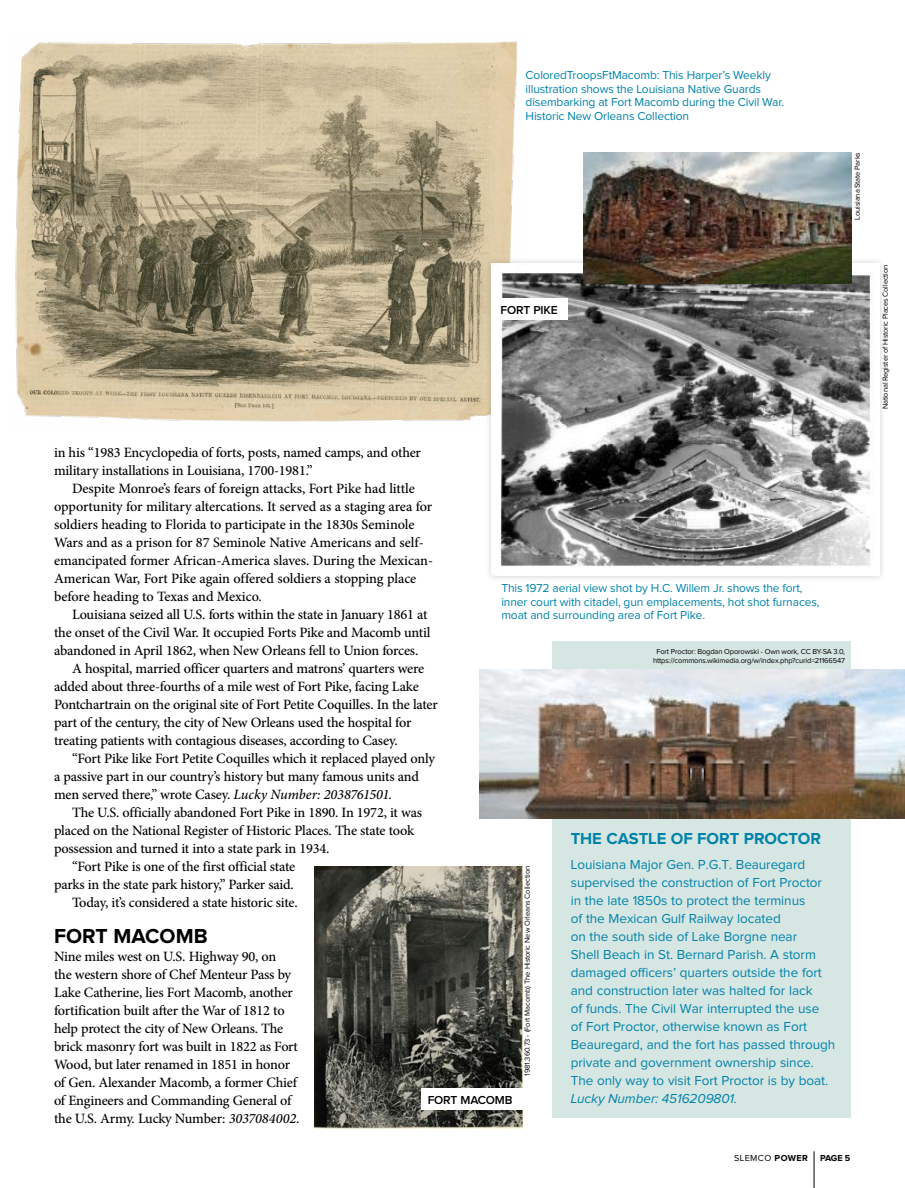
<style>
.page{position:relative;width:905px;height:1188px;background:#fff}
.page>*{position:absolute;margin:0;border:0;box-sizing:border-box;transform-origin:0 0}
.t1{font:700 21px "Proxima Nova";color:#000}
.t2{font:700 16.5px "Proxima Nova";letter-spacing:-.005em;color:#0082aa}
.t3{font:500 14.25px/18px "Minion Pro";letter-spacing:-.015em;color:#000}
.t4{font:13.5px/18px "Proxima Nova";letter-spacing:-.005em;color:#0082aa}
.t5{font:italic 13.5px "Proxima Nova";letter-spacing:-.005em;color:#0082aa}
.t6{font:12px/13.5px "Proxima Nova";letter-spacing:-.01em;color:#0082aa}
.t7{font:600 12px "Proxima Nova";letter-spacing:-.015em;color:#000}
.t8{font:9px "Proxima Nova";letter-spacing:.05em;color:#000}
.t9{font:700 9px "Proxima Nova";color:#000}
.t10{font:7.5px/9px "Proxima Nova";letter-spacing:-.015em;color:#000;text-align:center}
.s1{font-style:italic}
.s2{font-weight:700}
</style>
<div class="page">
<hr style="left:813px;top:1151px;width:1px;height:37px;background:#000">
<img style="left:15px;top:41px;width:502px;height:381px">
<div style="left:552px;top:642px;width:298px;height:476px;background:#d6e6e2"></div>
<img style="left:314px;top:866px;width:208px;height:263px">
<div style="left:421px;top:1089px;width:117px;height:21px;background:#fff"></div>
<div style="left:484px;top:256px;width:402px;height:327px;background:#000;opacity:.2"></div>
<img style="left:491px;top:263px;width:388px;height:312px">
<div style="left:494px;top:298px;width:74px;height:22px;background:#fff"></div>
<img style="left:583px;top:152px;width:268px;height:132px">
<img style="left:480px;top:669px;width:424px;height:150px">
<p class="t6" style="left:525px;top:69px;width:260px">ColoredTroopsFtMacomb: This Harper’s Weekly illustration shows the Louisiana Native Guards disembarking at Fort Macomb during the Civil War.<br>Historic New Orleans Collection</p>
<p class="t7" style="left:500px;top:304px;width:59px">FORT PIKE</p>
<p class="t10" style="left:853px;top:220px;width:69px;rotate:-90deg">Louisiana State Parks</p>
<p class="t3" style="left:54px;top:444px;width:368px">in his “1983 Encyclopedia of forts, posts, named camps, and other military installations in Louisiana, 1700-1981.”</p>
<p class="t3" style="left:54px;top:480px;width:380px;text-indent:18px">Despite Monroe’s fears of foreign attacks, Fort Pike had little opportunity for military altercations. It served as a staging area for soldiers heading to Florida to participate in the 1830s Seminole Wars and as a prison for 87 Seminole Native Americans and self&shy;emancipated former African-America slaves. During the Mexican-American War, Fort Pike again offered soldiers a stopping place before heading to Texas and Mexico<span class="s1">.</span></p>
<p class="t3" style="left:72px;top:606px;width:357px">Louisiana seized all U.S. forts within the state in January 1861 at</p>
<p class="t3" style="left:54px;top:624px;width:378px">the onset of the Civil War. It occupied Forts Pike and Macomb until</p>
<p class="t3" style="left:54px;top:642px;width:366px">abandoned in April 1862, when New Orleans fell to Union forces.</p>
<p class="t3" style="left:72px;top:660px;width:353px">A hospital, married officer quarters and matrons’ quarters were</p>
<p class="t3" style="left:54px;top:678px;width:366px">added about three-fourths of a mile west of Fort Pike, facing Lake</p>
<p class="t3" style="left:54px;top:696px;width:385px">Pontchartrain on the original site of Fort Petite Coquilles. In the later</p>
<p class="t3" style="left:54px;top:714px;width:359px">part of the century, the city of New Orleans used the hospital for</p>
<p class="t3" style="left:54px;top:732px;width:345px">treating patients with contagious diseases, according to Casey.</p>
<p class="t3" style="left:72px;top:750px;width:364px">“Fort Pike like Fort Petite Coquilles which it replaced played only</p>
<p class="t3" style="left:54px;top:768px;width:366px">a passive part in our country’s history but many famous units and</p>
<p class="t3" style="left:54px;top:786px;width:339px">men served there,” wrote Casey. <span class="s1">Lucky Number: 2038761501.</span></p>
<p class="t3" style="left:72px;top:804px;width:351px">The U.S. officially abandoned Fort Pike in 1890. In 1972, it was</p>
<p class="t3" style="left:54px;top:822px;width:361px">placed on the National Register of Historic Places. The state took</p>
<p class="t3" style="left:54px;top:840px;width:277px">possession and turned it into a state park in 1934.</p>
<p class="t3" style="left:72px;top:858px;width:225px">“Fort Pike is one of the first official state</p>
<p class="t3" style="left:54px;top:876px;width:241px">parks in the state park history,” Parker said.</p>
<p class="t3" style="left:72px;top:894px;width:227px">Today, it’s considered a state historic site.</p>
<h1 class="t1" style="left:54px;top:927px;width:155px">FORT MACOMB</h1>
<p class="t3" style="left:54px;top:948px;width:247px">Nine miles west on U.S. Highway 90, on<br>the western shore of Chef Menteur Pass by Lake Catherine, lies Fort Macomb, another fortification built after the War of 1812 to help protect the city of New Orleans. The brick masonry fort was built in 1822 as Fort Wood, but later renamed in 1851 in honor of Gen. Alexander Macomb, a former Chief of Engineers and Commanding General of the U.S. Army. Lucky Number: <span class="s1">3037084002.</span></p>
<p class="t6" style="left:501px;top:582px;width:320px">This 1972 aerial view shot by H.C. Willem Jr. shows the fort, inner court with citadel, gun emplacements, hot shot furnaces, moat and surrounding area of Fort Pike.</p>
<p class="t10" style="left:653px;top:648px;width:193px">Fort Proctor: Bogdan Oporowski - Own work, CC BY-SA 3.0, https://commons.wikimedia.org/w/index.php?curid=21166547</p>
<p class="t2" style="left:570px;top:831px;width:252px">THE CASTLE OF FORT PROCTOR</p>
<p class="t4" style="left:570px;top:856px;width:266px">Louisiana Major Gen. P.G.T. Beauregard supervised the construction of Fort Proctor in the late 1850s to protect the terminus<br>of the Mexican Gulf Railway located<br>on the south side of Lake Borgne near<br>Shell Beach in St. Bernard Parish. A storm damaged officers’ quarters outside the fort and construction later was halted for lack<br>of funds. The Civil War interrupted the use<br>of Fort Proctor, otherwise known as Fort Beauregard, and the fort has passed through private and government ownership since.<br>The only way to visit Fort Proctor is by boat.</p>
<p class="t5" style="left:570px;top:1092px;width:168px">Lucky Number: 4516209801.</p>
<p class="t10" style="left:523px;top:1076px;width:211px;rotate:-90deg">1981.360.73 - (Fort Macomb) The Historic New Orleans Collection</p>
<p class="t7" style="left:427px;top:1095px;width:86px">FORT MACOMB</p>
<p class="t8" style="left:734px;top:1154px;width:75px">SLEMCO <span class="s2">POWER</span></p>
<p class="t9" style="left:820px;top:1154px;width:32px">PAGE 5</p>
<p class="t10" style="left:881px;top:409px;width:146px;rotate:-90deg">National Register of Historic Places Collection</p>
</div>
